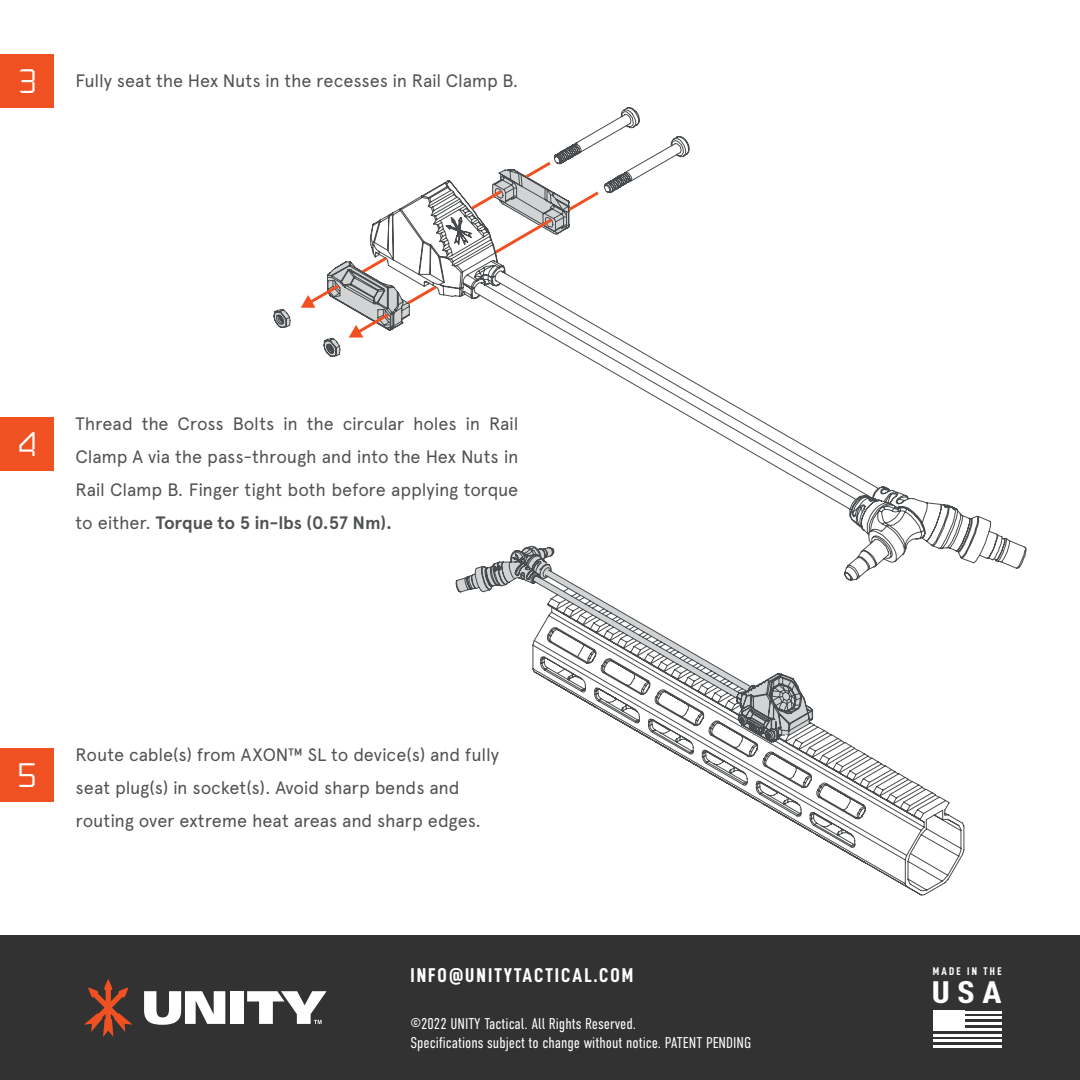
<style>
.page{position:relative;width:1080px;height:1080px;background:#fff}
.page>*{position:absolute;margin:0;border:0;box-sizing:border-box;transform-origin:0 0}
.t1{font:31.5px "D DIN Condensed Bold";color:#fff;scale:1.25 1}
.t2{font:27px "Alterra Display";color:#fff}
.t3{font:20.1px "D DIN Condensed Bold";letter-spacing:.1em;color:#fff}
.t4{font:18px/33px "Apercu Pro";letter-spacing:-.01em;color:#515252;text-align:justify}
.t5{font:300 15.6px/18.9px "DIN Condensed";color:#fff}
.t6{font:11.1px "D DIN Condensed Bold";letter-spacing:.2em;color:#fff}
.s1{font-weight:700}
</style>
<div class="page">
<div style="left:0;top:936px;width:1080px;height:144px;background:#323232"></div>
<svg style="left:144px;top:991px;width:81px;height:34px"></svg>
<div style="left:230px;top:991px;width:14px;height:33px;background:#fff"></div>
<svg style="left:247px;top:991px;width:80px;height:33px"></svg>
<svg style="left:84px;top:979px;width:49px;height:58px"></svg>
<hr style="left:933px;top:1045px;width:68px;height:3px;background:#fff">
<hr style="left:933px;top:1039px;width:68px;height:3px;background:#fff">
<hr style="left:933px;top:1034px;width:68px;height:3px;background:#fff">
<hr style="left:933px;top:1028px;width:68px;height:3px;background:#fff">
<hr style="left:933px;top:1022px;width:68px;height:3px;background:#fff">
<hr style="left:933px;top:1016px;width:68px;height:3px;background:#fff">
<hr style="left:933px;top:1011px;width:68px;height:3px;background:#fff">
<div style="left:933px;top:1011px;width:31px;height:20px;background:#fff"></div>
<div style="left:0;top:417px;width:54px;height:54px;background:#f05122"></div>
<div style="left:0;top:54px;width:54px;height:54px;background:#f05122"></div>
<div style="left:0;top:748px;width:54px;height:54px;background:#f05122"></div>
<svg style="left:274px;top:107px;width:753px;height:462px"></svg>
<svg style="left:301px;top:162px;width:297px;height:194px"></svg>
<svg style="left:455px;top:546px;width:510px;height:350px"></svg>
<h2 class="t2" style="left:18px;top:69px;width:19px">3</h2>
<p class="t4" style="left:76px;top:66px;width:444px">Fully seat the Hex Nuts in the recesses in Rail Clamp B.</p>
<h2 class="t2" style="left:18px;top:433px;width:19px">4</h2>
<p class="t4" style="left:76px;top:409px;width:444px">Thread the Cross Bolts in the circular holes in Rail Clamp A via the pass-through and into the Hex Nuts in Rail Clamp B. Finger tight both before applying torque to either. <span class="s1">Torque to 5 in-lbs (0.57 Nm).</span></p>
<h2 class="t2" style="left:18px;top:763px;width:19px">5</h2>
<p class="t4" style="left:76px;top:740px;width:425px;text-align:left">Route cable(s) from AXON™ SL to device(s) and fully seat plug(s) in socket(s). Avoid sharp bends and routing over extreme heat areas and sharp edges.</p>
<p class="t3" style="left:410px;top:965px;width:224px">INFO@UNITYTACTICAL.COM</p>
<p class="t5" style="left:410px;top:1016px;width:342px">©2022 UNITY Tactical. All Rights Reserved.<br>Specifications subject to change without notice. PATENT PENDING</p>
<p class="t6" style="left:933px;top:966px;width:70px">MADE IN THE</p>
<h1 class="t1" style="left:932px;top:977px;width:57px">USA</h1>
</div>
